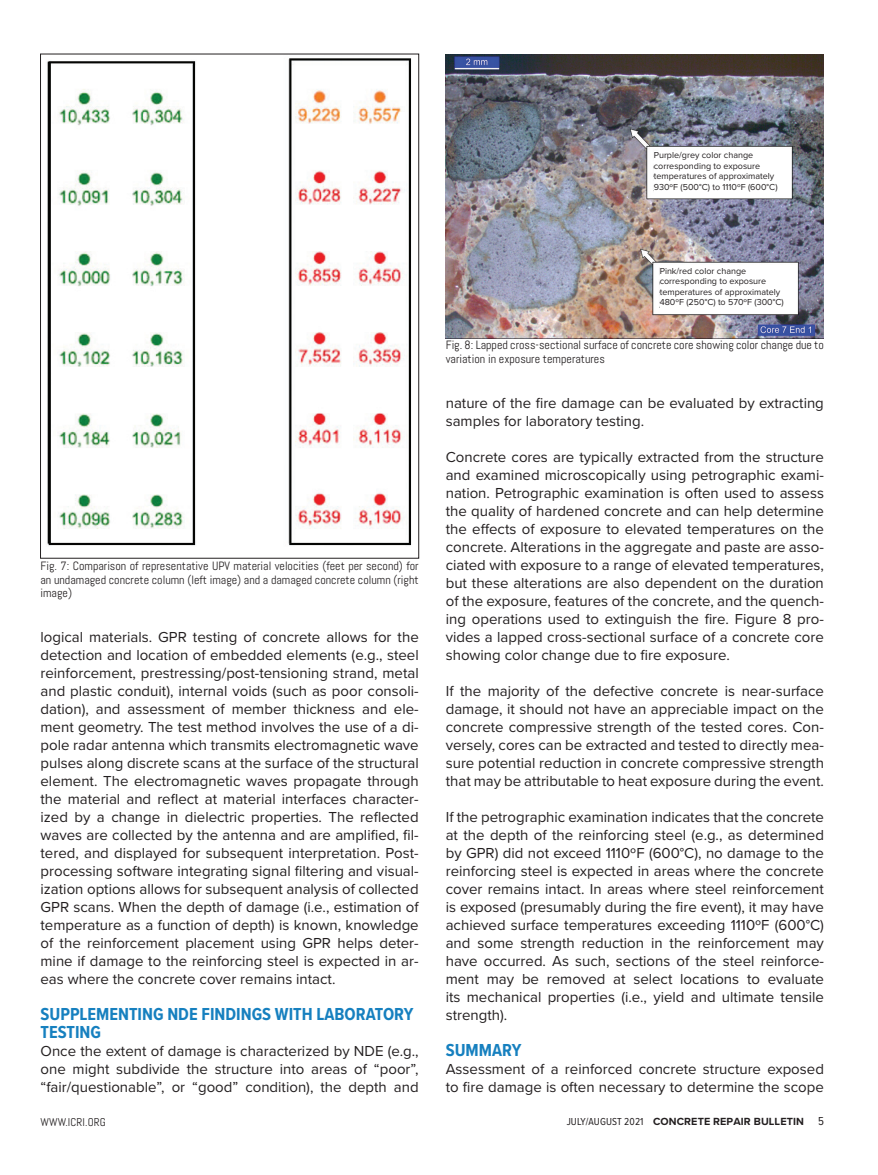
<style>
.page{position:relative;width:878px;height:1175px;background:#fff}
.page>*{position:absolute;margin:0;border:0;box-sizing:border-box;transform-origin:0 0}
.t1{font:700 18px/18px "Proxima Nova Cond";color:#1680bf}
.t2{font:15px/18px "Proxima Nova";color:#231f20;text-align:justify}
.t3{font:12px/13.5px "Abel";color:#231f20;text-align:justify}
.t4{font:11.25px "Abel";letter-spacing:.01em;color:#231f20}
.t5{font:700 10.8px "Proxima Nova";letter-spacing:.01em;color:#231f20}
.Body_first-no_indent{font:9px/10.5px "Proxima Nova";color:#231f20}
.s1{font-family:"Proxima Nova Cond";font-weight:400;font-size:10.5px}
.s2{font-family:"Proxima Nova Cond";font-weight:400;font-size:12px}
</style>
<div class="page">
<img style="left:47px;top:58px;width:364px;height:488px">
<img style="left:446px;top:54px;width:378px;height:284px">
<div style="left:653px;top:151px;width:134px;height:41px;background:#fff"></div>
<div style="left:659px;top:267px;width:132px;height:42px;background:#fff"></div>
<p class="Body_first-no_indent" style="left:653px;top:149px;width:125px">Purple/grey color change corresponding to exposure temperatures of approximately<br>930ºF (500°C) to 1110ºF (600°C)</p>
<p class="Body_first-no_indent" style="left:659px;top:265px;width:125px">Pink/red color change corresponding to exposure temperatures of approximately<br>480ºF (250°C) to 570ºF (300°C)</p>
<p class="t3" style="left:40px;top:559px;width:379px">Fig. 7: Comparison of representative UPV material velocities (feet per second) for an undamaged concrete column (left image) and a damaged concrete column (right image)</p>
<p class="t2" style="left:40px;top:627px;width:380px">logical materials. GPR testing of concrete allows for the detection and location of embedded elements (e.g., steel reinforcement, prestressing/post-tensioning strand, metal and plastic conduit), internal voids (such as poor consoli&shy;dation), and assessment of member thickness and ele&shy;ment geometry. The test method involves the use of a di&shy;pole radar antenna which transmits electromagnetic wave pulses along discrete scans at the surface of the structural element. The electromagnetic waves propagate through the material and reflect at material interfaces character&shy;ized by a change in dielectric properties. The reflected waves are collected by the antenna and are amplified, fil&shy;tered, and displayed for subsequent interpretation. Post&shy;processing software integrating signal filtering and visual&shy;ization options allows for subsequent analysis of collected GPR scans. When the depth of damage (i.e., estimation of temperature as a function of depth) is known, knowledge of the reinforcement placement using GPR helps deter&shy;mine if damage to the reinforcing steel is expected in ar&shy;eas where the concrete cover remains intact.</p>
<p class="t1" style="left:40px;top:1004px;width:374px">SUPPLEMENTING NDE FINDINGS WITH LABORATORY<br>TESTING</p>
<p class="t2" style="left:40px;top:1041px;width:380px">Once the extent of damage is characterized by NDE (e.g., one might subdivide the structure into areas of “poor”, “fair/questionable”, or “good” condition), the depth and</p>
<p class="t3" style="left:446px;top:338px;width:379px">Fig. 8: Lapped cross-sectional surface of concrete core showing color change due to variation in exposure temperatures</p>
<p class="t2" style="left:446px;top:393px;width:379px">nature of the fire damage can be evaluated by extracting samples for laboratory testing.</p>
<p class="t2" style="left:446px;top:447px;width:380px">Concrete cores are typically extracted from the structure and examined microscopically using petrographic exami&shy;nation. Petrographic examination is often used to assess the quality of hardened concrete and can help determine the effects of exposure to elevated temperatures on the concrete. Alterations in the aggregate and paste are asso&shy;ciated with exposure to a range of elevated temperatures, but these alterations are also dependent on the duration of the exposure, features of the concrete, and the quench&shy;ing operations used to extinguish the fire. Figure 8 pro&shy;vides a lapped cross-sectional surface of a concrete core showing color change due to fire exposure.</p>
<p class="t2" style="left:446px;top:681px;width:380px">If the majority of the defective concrete is near-surface damage, it should not have an appreciable impact on the concrete compressive strength of the tested cores. Con&shy;versely, cores can be extracted and tested to directly mea&shy;sure potential reduction in concrete compressive strength that may be attributable to heat exposure during the event.</p>
<p class="t2" style="left:446px;top:807px;width:380px">If the petrographic examination indicates that the concrete at the depth of the reinforcing steel (e.g., as determined by GPR) did not exceed 1110ºF (600°C), no damage to the reinforcing steel is expected in areas where the concrete cover remains intact. In areas where steel reinforcement is exposed (presumably during the fire event), it may have achieved surface temperatures exceeding 1110ºF (600°C) and some strength reduction in the reinforcement may have occurred. As such, sections of the steel reinforce&shy;ment may be removed at select locations to evaluate its mechanical properties (i.e., yield and ultimate tensile strength).</p>
<p class="t1" style="left:446px;top:1040px;width:77px">SUMMARY</p>
<p class="t2" style="left:446px;top:1059px;width:379px">Assessment of a reinforced concrete structure exposed to fire damage is often necessary to determine the scope</p>
<p class="t4" style="left:40px;top:1114px;width:67px">WWW.ICRI.ORG</p>
<p class="t5" style="left:566px;top:1113px;width:259px"><span class="s1">JULY/AUGUST 2021</span> CONCRETE REPAIR BULLETIN <span class="s2">5</span></p>
</div>
